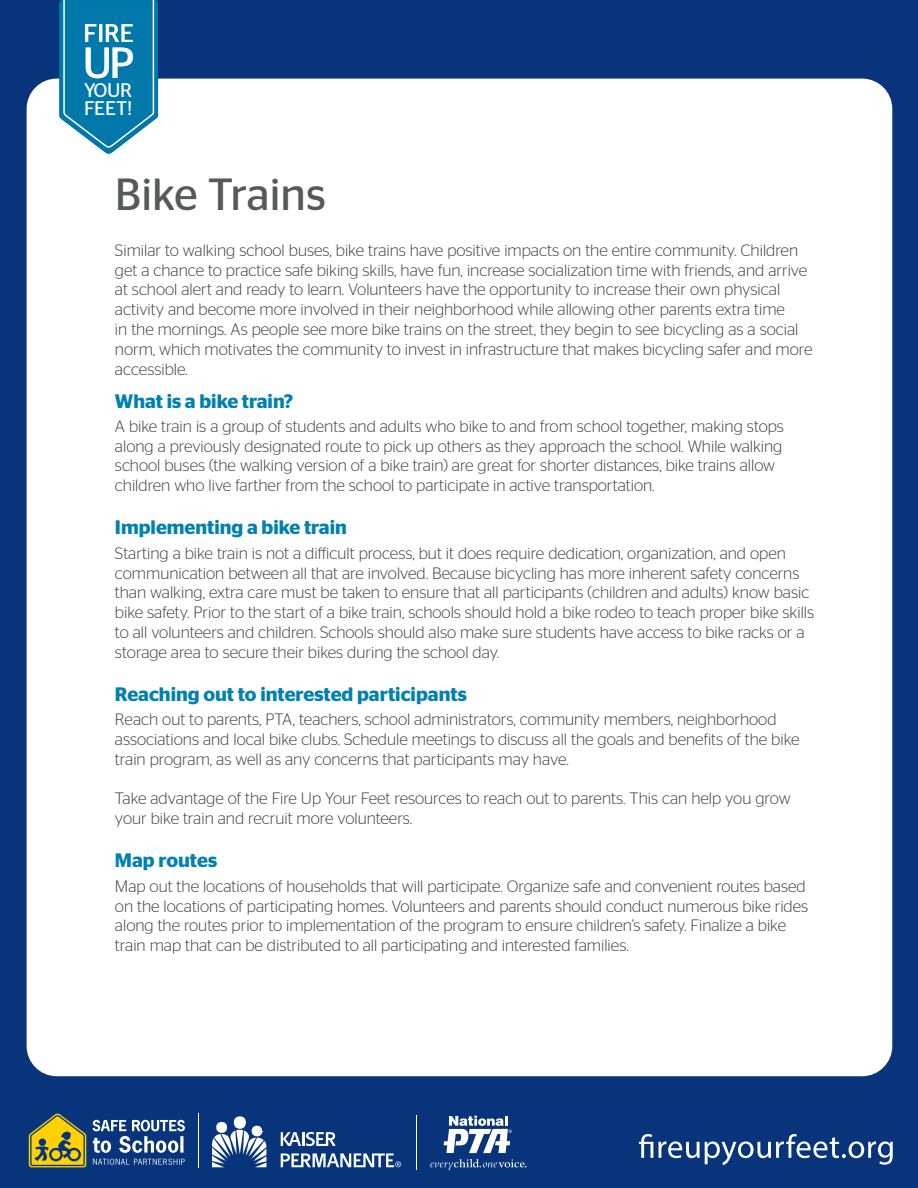
<style>
.page{position:relative;width:918px;height:1188px;background:#08347b}
.page>*{position:absolute;margin:0;border:0;box-sizing:border-box;transform-origin:0 0}
.Headline{font:45px "Stag Sans";color:#57585a}
.t1{font:43.35px "Stag Sans";color:#fff}
.t2{font:25.5px "Stag Sans";color:#fff}
.t3{font:19.65px/18.5px "Stag Sans";letter-spacing:-.02em;color:#fff}
.Subhead_1{font:600 19.5px "Stag Sans";color:#0081b0}
.Body{font:300 16.5px/19.8px "Stag Sans";color:#3e3e3f}
</style>
<div class="page">
<div style="left:26px;top:78px;width:867px;height:999px;background:#fff;border-radius:31px"></div>
<svg style="left:430px;top:1159px;width:96px;height:11px"></svg>
<svg style="left:444px;top:1116px;width:68px;height:37px"></svg>
<hr style="left:199px;top:1113px;width:1px;height:55px;background:#fff">
<svg style="left:212px;top:1120px;width:54px;height:47px"></svg>
<div style="left:234px;top:1116px;width:12px;height:13px;background:#fff;border-radius:50%"></div>
<svg style="left:281px;top:1132px;width:55px;height:14px"></svg>
<svg style="left:281px;top:1153px;width:120px;height:14px"></svg>
<svg style="left:29px;top:1114px;width:57px;height:53px;background:#978f35"></svg>
<svg style="left:92px;top:1120px;width:93px;height:45px"></svg>
<hr style="left:416px;top:1115px;width:1px;height:55px;background:#fff">
<svg style="left:639px;top:1134px;width:254px;height:31px;background:#3c5f97"></svg>
<svg style="left:59px;top:0;width:99px;height:154px;background:#228ab5"></svg>
<p class="t2" style="left:84px;top:19px;width:52px">FIRE</p>
<p class="t1" style="left:83px;top:39px;width:53px">UP</p>
<p class="t3" style="left:84px;top:81px;width:50px">YOUR<br>FEET!</p>
<p class="Headline" style="left:115px;top:169px;width:213px">Bike Trains</p>
<p class="Body" style="left:115px;top:240px;width:699px">Similar to walking school buses, bike trains have positive impacts on the entire community. Children get a chance to practice safe biking skills, have fun, increase socialization time with friends, and arrive at school alert and ready to learn. Volunteers have the opportunity to increase their own physical activity and become more involved in their neighborhood while allowing other parents extra time<br>in the mornings. As people see more bike trains on the street, they begin to see bicycling as a social norm, which motivates the community to invest in infrastructure that makes bicycling safer and more accessible.</p>
<p class="Subhead_1" style="left:115px;top:389px;width:180px">What is a bike train?</p>
<p class="Body" style="left:115px;top:416px;width:671px">A bike train is a group of students and adults who bike to and from school together, making stops along a previously designated route to pick up others as they approach the school. While walking school buses (the walking version of a bike train) are great for shorter distances, bike trains allow children who live farther from the school to participate in active transportation.</p>
<p class="Subhead_1" style="left:115px;top:516px;width:233px">Implementing a bike train</p>
<p class="Body" style="left:115px;top:543px;width:701px">Starting a bike train is not a difficult process, but it does require dedication, organization, and open communication between all that are involved. Because bicycling has more inherent safety concerns than walking, extra care must be taken to ensure that all participants (children and adults) know basic bike safety. Prior to the start of a bike train, schools should hold a bike rodeo to teach proper bike skills to all volunteers and children. Schools should also make sure students have access to bike racks or a storage area to secure their bikes during the school day.</p>
<p class="Subhead_1" style="left:115px;top:683px;width:353px">Reaching out to interested participants</p>
<p class="Body" style="left:115px;top:709px;width:686px">Reach out to parents, PTA, teachers, school administrators, community members, neighborhood associations and local bike clubs. Schedule meetings to discuss all the goals and benefits of the bike train program, as well as any concerns that participants may have.</p>
<p class="Body" style="left:115px;top:789px;width:677px">Take advantage of the Fire Up Your Feet resources to reach out to parents. This can help you grow your bike train and recruit more volunteers.</p>
<p class="Subhead_1" style="left:115px;top:849px;width:104px">Map routes</p>
<p class="Body" style="left:115px;top:876px;width:695px">Map out the locations of households that will participate. Organize safe and convenient routes based on the locations of participating homes. Volunteers and parents should conduct numerous bike rides along the routes prior to implementation of the program to ensure children’s safety. Finalize a bike train map that can be distributed to all participating and interested families.</p>
</div>
